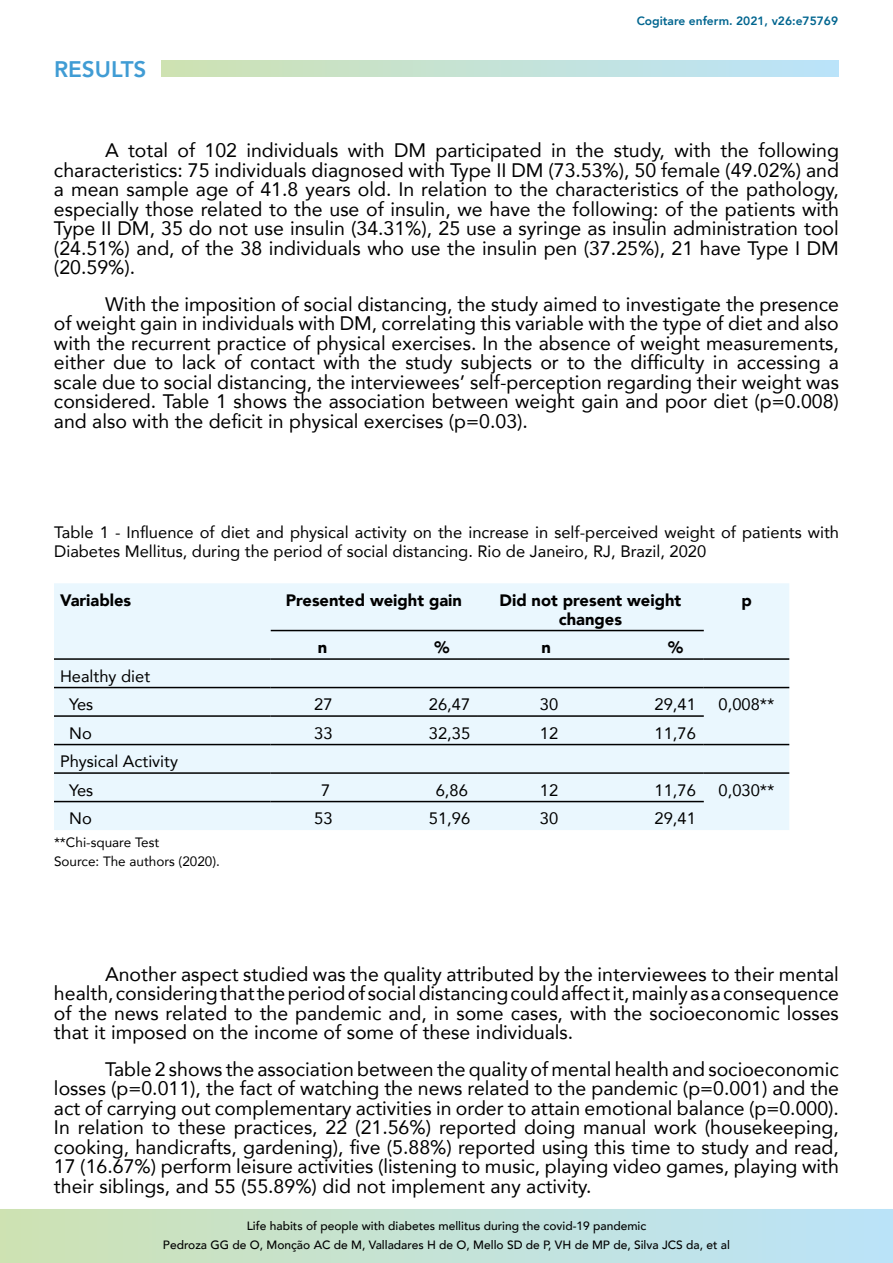
<style>
.page{position:relative;width:893px;height:1263px;background:#fff}
.page>*{position:absolute;margin:0;border:0;box-sizing:border-box;transform-origin:0 0}
.t1{font:800 22.5px "Avenir";color:#409cd4}
.t2{font:19.5px/19.5px "Avenir";color:#000;text-align:justify}
.t3{font:16.5px/28.5px "Avenir";color:#000}
.t4{font:900 16.5px/18.8px "Avenir";color:#000;text-align:center}
.t5{font:13.5px/18.8px "Avenir";color:#000}
.t6{font:500 12px/18.6px "Avenir";color:#000;text-align:center}
.t7{font:800 12px "Avenir";color:#00658f}
</style>
<div class="page">
<div style="left:162px;top:60px;width:676px;height:17px;background:linear-gradient(to right,#cee2b2,#bae3fb)"></div>
<svg style="left:0;top:1209px;width:893px;height:54px;background:#c4e2d6"></svg>
<div style="left:54px;top:583px;width:735px;height:247px;background:#eaf7fe"></div>
<hr style="left:271px;top:630px;width:206px;height:1px;background:#000">
<hr style="left:477px;top:630px;width:227px;height:1px;background:#000">
<hr style="left:54px;top:658px;width:217px;height:2px;background:#000">
<hr style="left:271px;top:658px;width:206px;height:2px;background:#000">
<hr style="left:477px;top:658px;width:227px;height:2px;background:#000">
<hr style="left:704px;top:658px;width:85px;height:2px;background:#000">
<hr style="left:54px;top:687px;width:217px;height:1px;background:#000">
<hr style="left:271px;top:687px;width:206px;height:1px;background:#000">
<hr style="left:477px;top:687px;width:227px;height:1px;background:#000">
<hr style="left:704px;top:687px;width:85px;height:1px;background:#000">
<hr style="left:54px;top:715px;width:217px;height:2px;background:#000">
<hr style="left:271px;top:715px;width:206px;height:2px;background:#000">
<hr style="left:477px;top:715px;width:227px;height:2px;background:#000">
<hr style="left:54px;top:744px;width:217px;height:1px;background:#000">
<hr style="left:271px;top:744px;width:206px;height:1px;background:#000">
<hr style="left:477px;top:744px;width:227px;height:1px;background:#000">
<hr style="left:704px;top:744px;width:85px;height:1px;background:#000">
<hr style="left:54px;top:772px;width:217px;height:2px;background:#000">
<hr style="left:271px;top:772px;width:206px;height:2px;background:#000">
<hr style="left:477px;top:772px;width:227px;height:2px;background:#000">
<hr style="left:704px;top:772px;width:85px;height:2px;background:#000">
<hr style="left:54px;top:801px;width:217px;height:1px;background:#000">
<hr style="left:271px;top:801px;width:206px;height:1px;background:#000">
<hr style="left:477px;top:801px;width:227px;height:1px;background:#000">
<p class="t1" style="left:54px;top:51px;width:94px">RESULTS</p>
<p class="t7" style="left:637px;top:12px;width:203px">Cogitare enferm. 2021, v26:e75769</p>
<p class="t2" style="left:54px;top:140px;width:786px;text-indent:51px">A total of 102 individuals with DM participated in the study, with the following characteristics: 75 individuals diagnosed with Type II DM (73.53%), 50 female (49.02%) and a mean sample age of 41.8 years old. In relation to the characteristics of the pathology, especially those related to the use of insulin, we have the following: of the patients with Type II DM, 35 do not use insulin (34.31%), 25 use a syringe as insulin administration tool (24.51%) and, of the 38 individuals who use the insulin pen (37.25%), 21 have Type I DM (20.59%).</p>
<p class="t2" style="left:54px;top:293px;width:786px;text-indent:51px">With the imposition of social distancing, the study aimed to investigate the presence of weight gain in individuals with DM, correlating this variable with the type of diet and also with the recurrent practice of physical exercises. In the absence of weight measurements, either due to lack of contact with the study subjects or to the difficulty in accessing a scale due to social distancing, the interviewees’ self-perception regarding their weight was considered. Table 1 shows the association between weight gain and poor diet (p=0.008) and also with the deficit in physical exercises (p=0.03).</p>
<p class="t3" style="left:54px;top:522px;width:786px;line-height:18.8px">Table 1 - Influence of diet and physical activity on the increase in self-perceived weight of patients with<br>Diabetes Mellitus, during the period of social distancing. Rio de Janeiro, RJ, Brazil, 2020</p>
<p class="t4" style="left:60px;top:590px;width:73px">Variables</p>
<p class="t4" style="left:286px;top:590px;width:178px">Presented weight gain</p>
<p class="t4" style="left:499px;top:590px;width:183px">Did not present weight changes</p>
<p class="t4" style="left:741px;top:590px;width:12px">p</p>
<p class="t4" style="left:318px;top:637px;width:11px">n</p>
<p class="t4" style="left:435px;top:637px;width:16px">%</p>
<p class="t4" style="left:542px;top:637px;width:11px">n</p>
<p class="t4" style="left:668px;top:637px;width:16px">%</p>
<p class="t3" style="left:69px;top:661px;width:83px;text-indent:-9px">Healthy diet<br>Yes</p>
<p class="t3" style="left:314px;top:690px;width:20px">27</p>
<p class="t3" style="left:429px;top:690px;width:43px">26,47</p>
<p class="t3" style="left:540px;top:690px;width:20px">30</p>
<p class="t3" style="left:655px;top:690px;width:43px">29,41</p>
<p class="t3" style="left:719px;top:690px;width:57px">0,008**</p>
<p class="t3" style="left:69px;top:718px;width:24px">No</p>
<p class="t3" style="left:314px;top:718px;width:20px">33</p>
<p class="t3" style="left:429px;top:718px;width:43px">32,35</p>
<p class="t3" style="left:540px;top:718px;width:20px">12</p>
<p class="t3" style="left:655px;top:718px;width:43px">11,76</p>
<p class="t3" style="left:69px;top:746px;width:110px;text-indent:-9px">Physical Activity<br>Yes</p>
<p class="t3" style="left:321px;top:775px;width:11px">7</p>
<p class="t3" style="left:436px;top:775px;width:34px">6,86</p>
<p class="t3" style="left:540px;top:775px;width:20px">12</p>
<p class="t3" style="left:655px;top:775px;width:43px">11,76</p>
<p class="t3" style="left:719px;top:775px;width:57px">0,030**</p>
<p class="t3" style="left:69px;top:803px;width:24px">No</p>
<p class="t3" style="left:314px;top:803px;width:20px">53</p>
<p class="t3" style="left:429px;top:803px;width:43px">51,96</p>
<p class="t3" style="left:540px;top:803px;width:20px">30</p>
<p class="t3" style="left:655px;top:803px;width:43px">29,41</p>
<p class="t5" style="left:54px;top:833px;width:167px">**Chi-square Test<br>Source: The authors (2020).</p>
<p class="t2" style="left:54px;top:963px;width:786px;text-indent:51px">Another aspect studied was the quality attributed by the interviewees to their mental health, considering that the period of social distancing could affect it, mainly as a consequence of the news related to the pandemic and, in some cases, with the socioeconomic losses that it imposed on the income of some of these individuals.</p>
<p class="t2" style="left:54px;top:1058px;width:786px;text-indent:51px">Table 2 shows the association between the quality of mental health and socioeconomic losses (p=0.011), the fact of watching the news related to the pandemic (p=0.001) and the act of carrying out complementary activities in order to attain emotional balance (p=0.000).<br>In relation to these practices, 22 (21.56%) reported doing manual work (housekeeping, cooking, handicrafts, gardening), five (5.88%) reported using this time to study and read, 17 (16.67%) perform leisure activities (listening to music, playing video games, playing with their siblings, and 55 (55.89%) did not implement any activity.</p>
<p class="t6" style="left:163px;top:1216px;width:569px">Life habits of people with diabetes mellitus during the covid-19 pandemic<br>Pedroza GG de O, Monção AC de M, Valladares H de O, Mello SD de P, VH de MP de, Silva JCS da, et al</p>
</div>
